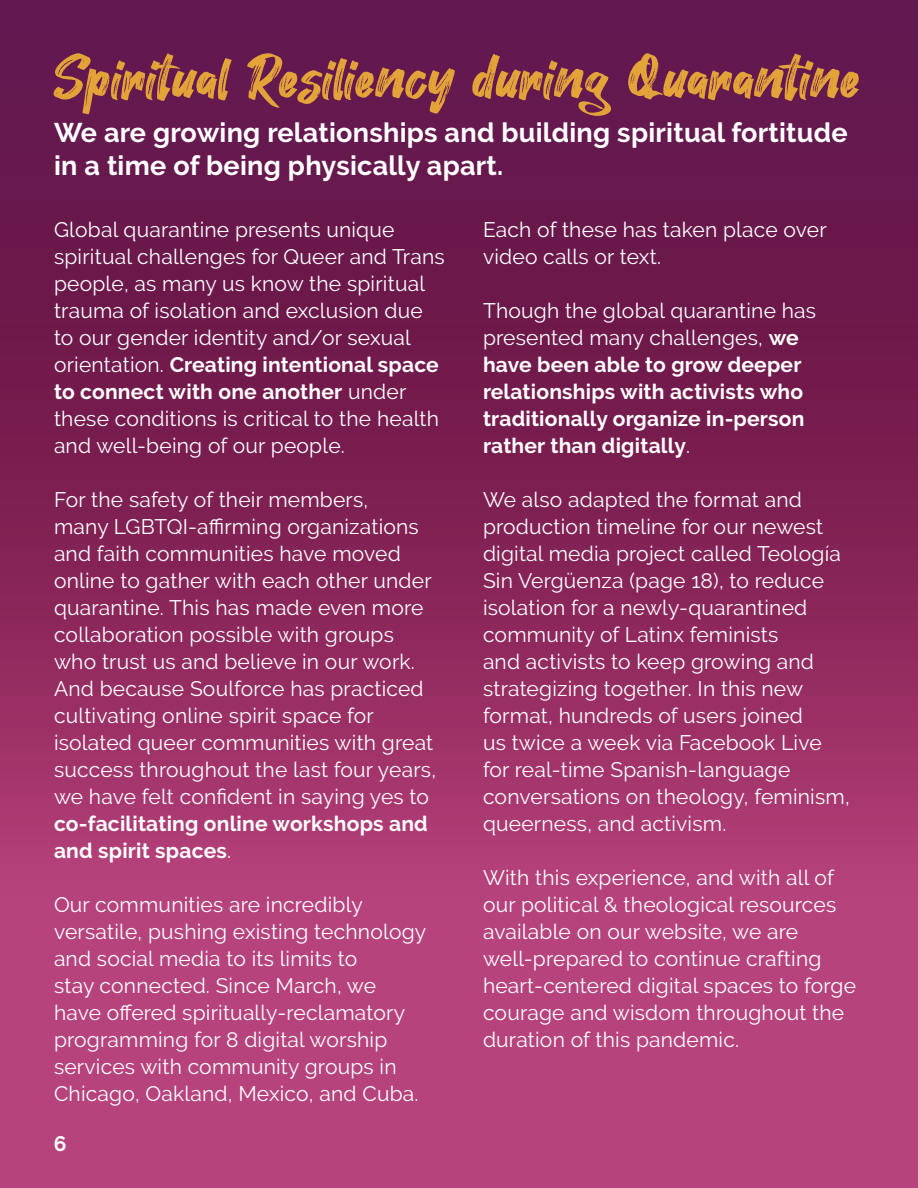
<style>
.page{position:relative;width:918px;height:1188px;background:#b7437d}
.page>*{position:absolute;margin:0;border:0;box-sizing:border-box;transform-origin:0 0}
.t1{font:63px "Hey August";color:#e3a339}
.t2{font:700 27px/33px "Raleway";letter-spacing:.01em;color:#fff}
.t3{font:21px/27px "Raleway";letter-spacing:.01em;color:#fff}
.t4{font:700 21px/27px "Raleway";letter-spacing:.01em;color:#fff}
.s1{font-weight:700}
.s2{font-weight:400}
</style>
<div class="page">
<div style="left:0;top:0;width:918px;height:855px;background:linear-gradient(to bottom,#561044,#a53368)"></div>
<h1 class="t1" style="left:54px;top:44px;width:808px">Spiritual Resiliency during Quarantine</h1>
<p class="t2" style="left:54px;top:117px;width:795px">We are growing relationships and building spiritual fortitude in a time of being physically apart.</p>
<p class="t3" style="left:54px;top:216px;width:392px">Global quarantine presents unique spiritual challenges for Queer and Trans people, as many us know the spiritual trauma of isolation and exclusion due to our gender identity and/or sexual orientation. <span class="s1">Creating intentional space to connect with one another</span> under these conditions is critical to the health and well-being of our people.</p>
<p class="t3" style="left:54px;top:486px;width:384px">For the safety of their members,<br>many LGBTQI-affirming organizations and faith communities have moved online to gather with each other under quarantine. This has made even more collaboration possible with groups who trust us and believe in our work.<br>And because Soulforce has practiced cultivating online spirit space for isolated queer communities with great success throughout the last four years, we have felt confident in saying yes to</p>
<p class="t4" style="left:54px;top:810px;width:375px">co-facilitating online workshops and and spirit spaces<span class="s2">.</span></p>
<p class="t3" style="left:54px;top:891px;width:374px">Our communities are incredibly versatile, pushing existing technology and social media to its limits to<br>stay connected. Since March, we have offered spiritually-reclamatory programming for 8 digital worship services with community groups in Chicago, Oakland, Mexico, and Cuba.</p>
<p class="t4" style="left:54px;top:1131px;width:14px">6</p>
<p class="t3" style="left:483px;top:216px;width:345px">Each of these has taken place over video calls or text.</p>
<p class="t4" style="left:483px;top:297px;width:335px"><span class="s2">Though the global quarantine has presented many challenges,</span> we have been able to grow deeper relationships with activists who traditionally organize in-person rather than digitally<span class="s2">.</span></p>
<p class="t3" style="left:483px;top:486px;width:368px">We also adapted the format and production timeline for our newest digital media project called Teología Sin Vergüenza (page 18), to reduce isolation for a newly-quarantined community of Latinx feminists<br>and activists to keep growing and strategizing together. In this new format, hundreds of users joined<br>us twice a week via Facebook Live for real-time Spanish-language conversations on theology, feminism, queerness, and activism.</p>
<p class="t3" style="left:483px;top:864px;width:375px">With this experience, and with all of our political &amp; theological resources available on our website, we are well-prepared to continue crafting heart-centered digital spaces to forge courage and wisdom throughout the duration of this pandemic.</p>
</div>
